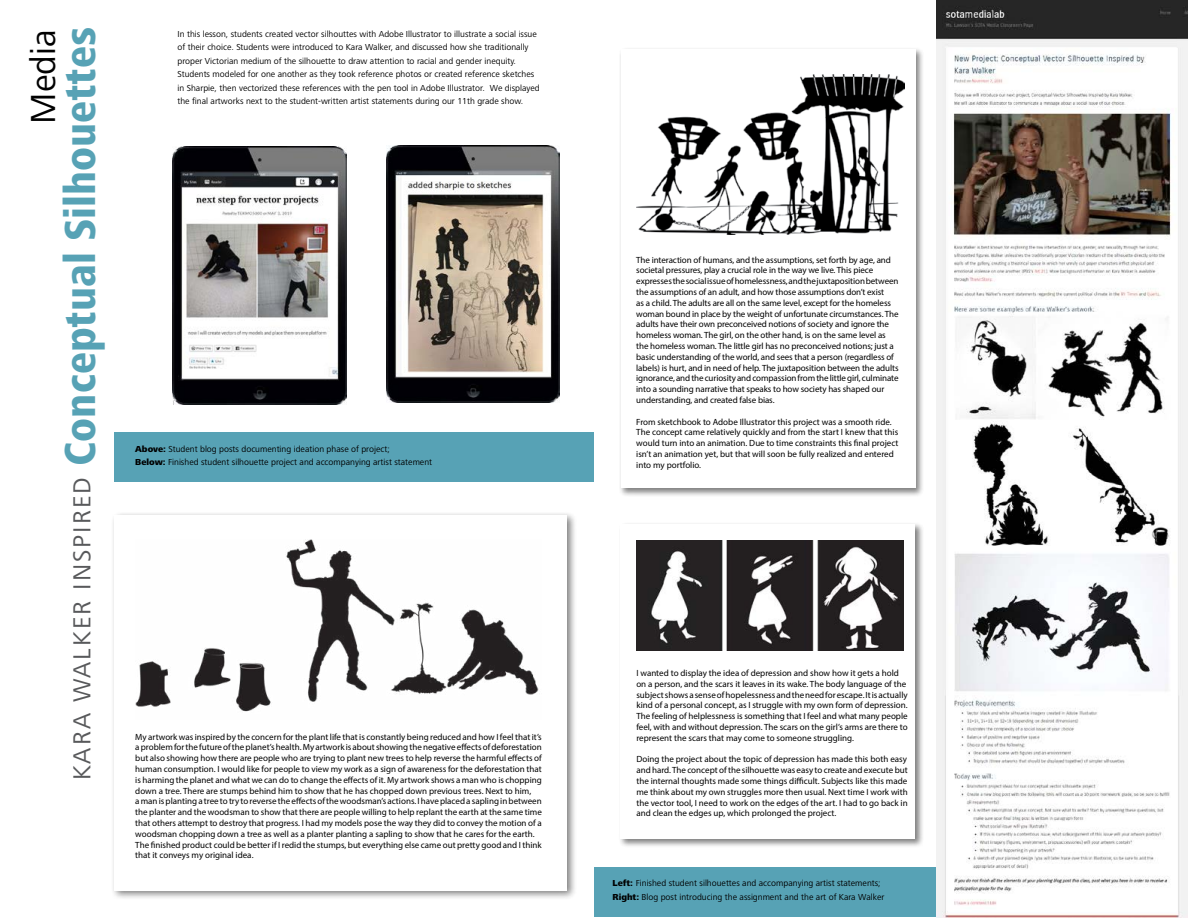
<style>
.page{position:relative;width:1188px;height:918px;background:#fff}
.page>*{position:absolute;margin:0;border:0;box-sizing:border-box;transform-origin:0 0}
.t1{font:800 condensed 45px "Frutiger Next LT";color:#57a2b5}
.t2{font:36px "Frutiger Next LT";color:#000}
.t3{font:25.5px "Frutiger Next LT";letter-spacing:.08em;color:#58595b}
.t4{font:9px/10.8px "Myriad Pro";color:#000}
.t5{font:9px/13.5px "Frutiger Next LT";color:#000}
.s1{font-weight:800}
</style>
<div class="page">
<div style="left:619px;top:47px;width:305px;height:450px;background:#000;opacity:.5"></div>
<div style="left:621px;top:50px;width:295px;height:438px;background:#fff"></div>
<div style="left:618px;top:522px;width:306px;height:326px;background:#000;opacity:.5"></div>
<div style="left:621px;top:525px;width:294px;height:314px;background:#fff"></div>
<div style="left:115px;top:432px;width:479px;height:50px;background:#57a2b5"></div>
<div style="left:111px;top:511px;width:466px;height:389px;background:#000;opacity:.5"></div>
<div style="left:115px;top:515px;width:452px;height:375px;background:#fff"></div>
<div style="left:594px;top:868px;width:343px;height:49px;background:#57a2b5"></div>
<img style="left:937px;top:0;width:251px;height:918px">
<img style="left:135px;top:539px;width:404px;height:173px">
<img style="left:637px;top:541px;width:267px;height:109px">
<img style="left:637px;top:75px;width:267px;height:159px">
<img style="left:386px;top:145px;width:173px;height:258px">
<img style="left:173px;top:147px;width:173px;height:257px">
<h1 class="t1" style="left:55px;top:466px;width:440px;rotate:-90deg">Conceptual Silhouettes</h1>
<h2 class="t2" style="left:23px;top:124px;width:96px;rotate:-90deg">Media</h2>
<p class="t5" style="left:178px;top:27px;width:364px">In this lesson, students created vector silhouttes with Adobe Illustrator to illustrate a social issue of their choice. Students were introduced to Kara Walker, and discussed how she traditionally proper Victorian medium of the silhouette to draw attention to racial and gender inequity.<br>Students modeled for one another as they took reference photos or created reference sketches in Sharpie, then vectorized these references with the pen tool in Adobe Illustrator. We displayed the final artworks next to the student-written artist statements during our 11th grade show.</p>
<p class="t5" style="left:135px;top:442px;width:256px"><span class="s1">Above:</span> Student blog posts documenting ideation phase of project;</p>
<p class="t5" style="left:135px;top:456px;width:298px"><span class="s1">Below:</span> Finished student silhouette project and accompanying artist statement</p>
<h3 class="t3" style="left:68px;top:780px;width:304px;rotate:-90deg">KARA WALKER INSPIRED</h3>
<p class="t4" style="left:135px;top:731px;width:408px">My artwork was inspired by the concern for the plant life that is constantly being reduced and how I feel that it’s a problem for the future of the planet’s health. My artwork is about showing the negative effects of deforestation but also showing how there are people who are trying to plant new trees to help reverse the harmful effects of human consumption. I would like for people to view my work as a sign of awareness for the deforestation that is harming the planet and what we can do to change the effects of it. My artwork shows a man who is chopping down a tree. There are stumps behind him to show that he has chopped down previous trees. Next to him,<br>a man is planting a tree to try to reverse the effects of the woodsman’s actions. I have placed a sapling in between the planter and the woodsman to show that there are people willing to help replant the earth at the same time that others attempt to destroy that progress. I had my models pose the way they did to convey the motion of a woodsman chopping down a tree as well as a planter planting a sapling to show that he cares for the earth.<br>The finished product could be better if I redid the stumps, but everything else came out pretty good and I think that it conveys my original idea.</p>
<p class="t4" style="left:636px;top:254px;width:264px">The interaction of humans, and the assumptions, set forth by age, and societal pressures, play a crucial role in the way we live. This piece expresses the social issue of homelessness, and the juxtaposition between the assumptions of an adult, and how those assumptions don’t exist<br>as a child. The adults are all on the same level, except for the homeless woman bound in place by the weight of unfortunate circumstances. The adults have their own preconceived notions of society and ignore the homeless woman. The girl, on the other hand, is on the same level as the homeless woman. The little girl has no preconceived notions; just a basic understanding of the world, and sees that a person (regardless of labels) is hurt, and in need of help. The juxtaposition between the adults ignorance, and the curiosity and compassion from the little girl, culminate into a sounding narrative that speaks to how society has shaped our understanding, and created false bias.</p>
<p class="t4" style="left:636px;top:416px;width:264px">From sketchbook to Adobe Illustrator this project was a smooth ride.<br>The concept came relatively quickly and from the start I knew that this would turn into an animation. Due to time constraints this final project isn’t an animation yet, but that will soon be fully realized and entered into my portfolio.</p>
<p class="t4" style="left:636px;top:667px;width:273px">I wanted to display the idea of depression and show how it gets a hold on a person, and the scars it leaves in its wake. The body language of the subject shows a sense of hopelessness and the need for escape. It is actually kind of a personal concept, as I struggle with my own form of depression.<br>The feeling of helplessness is something that I feel and what many people feel, with and without depression. The scars on the girl’s arms are there to represent the scars that may come to someone struggling.</p>
<p class="t4" style="left:636px;top:754px;width:273px;text-align:justify">Doing the project about the topic of depression has made this both easy and hard. The concept of the silhouette was easy to create and execute but the internal thoughts made some things difficult. Subjects like this made me think about my own struggles more then usual. Next time I work with the vector tool, I need to work on the edges of the art. I had to go back in and clean the edges up, which prolonged the project.</p>
<p class="t5" style="left:613px;top:877px;width:273px"><span class="s1">Left:</span> Finished student silhouettes and accompanying artist statements;<br><span class="s1">Right:</span> Blog post introducing the assignment and the art of Kara Walker</p>
</div>
